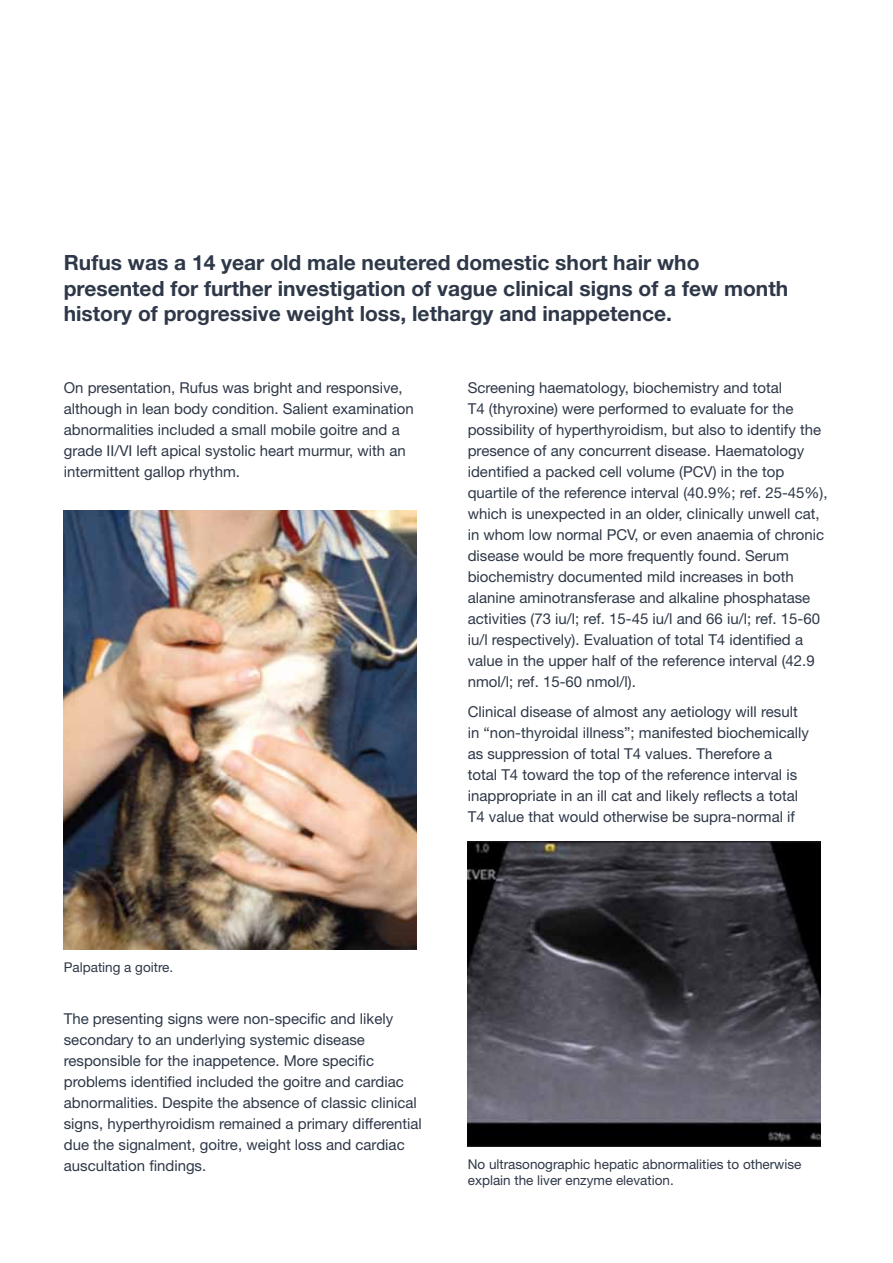
<style>
.page{position:relative;width:893px;height:1263px;background:#fff}
.page>*{position:absolute;margin:0;border:0;box-sizing:border-box;transform-origin:0 0}
.t1{font:700 21px/25.5px "Helvetica Neue LT Std";color:#2e3848}
.t2{font:15px/21px "Helvetica Neue LT Std";color:#2e3848}
.t3{font:13.5px/16.5px "Helvetica Neue LT Std";color:#2e3848}
</style>
<div class="page">
<img style="left:64px;top:510px;width:353px;height:440px">
<img style="left:468px;top:841px;width:353px;height:305px">
<h1 class="t1" style="left:64px;top:249px;width:726px">Rufus was a 14 year old male neutered domestic short hair who presented for further investigation of vague clinical signs of a few month history of progressive weight loss, lethargy and inappetence.</h1>
<p class="t2" style="left:64px;top:377px;width:352px">On presentation, Rufus was bright and responsive, although in lean body condition. Salient examination abnormalities included a small mobile goitre and a grade II/VI left apical systolic heart murmur, with an intermittent gallop rhythm.</p>
<p class="t2" style="left:468px;top:377px;width:361px">Screening haematology, biochemistry and total<br>T4 (thyroxine) were performed to evaluate for the possibility of hyperthyroidism, but also to identify the presence of any concurrent disease. Haematology identified a packed cell volume (PCV) in the top quartile of the reference interval (40.9%; ref. 25-45%), which is unexpected in an older, clinically unwell cat, in whom low normal PCV, or even anaemia of chronic disease would be more frequently found. Serum biochemistry documented mild increases in both alanine aminotransferase and alkaline phosphatase activities (73 iu/l; ref. 15-45 iu/l and 66 iu/l; ref. 15-60 iu/l respectively). Evaluation of total T4 identified a value in the upper half of the reference interval (42.9 nmol/l; ref. 15-60 nmol/l).</p>
<p class="t2" style="left:468px;top:701px;width:343px">Clinical disease of almost any aetiology will result in “non-thyroidal illness”; manifested biochemically as suppression of total T4 values. Therefore a<br>total T4 toward the top of the reference interval is inappropriate in an ill cat and likely reflects a total T4 value that would otherwise be supra-normal if</p>
<p class="t3" style="left:64px;top:959px;width:111px">Palpating a goitre.</p>
<p class="t2" style="left:64px;top:1007px;width:360px">The presenting signs were non-specific and likely secondary to an underlying systemic disease responsible for the inappetence. More specific problems identified included the goitre and cardiac abnormalities. Despite the absence of classic clinical signs, hyperthyroidism remained a primary differential due the signalment, goitre, weight loss and cardiac auscultation findings.</p>
<p class="t3" style="left:468px;top:1155px;width:335px">No ultrasonographic hepatic abnormalities to otherwise explain the liver enzyme elevation.</p>
</div>
